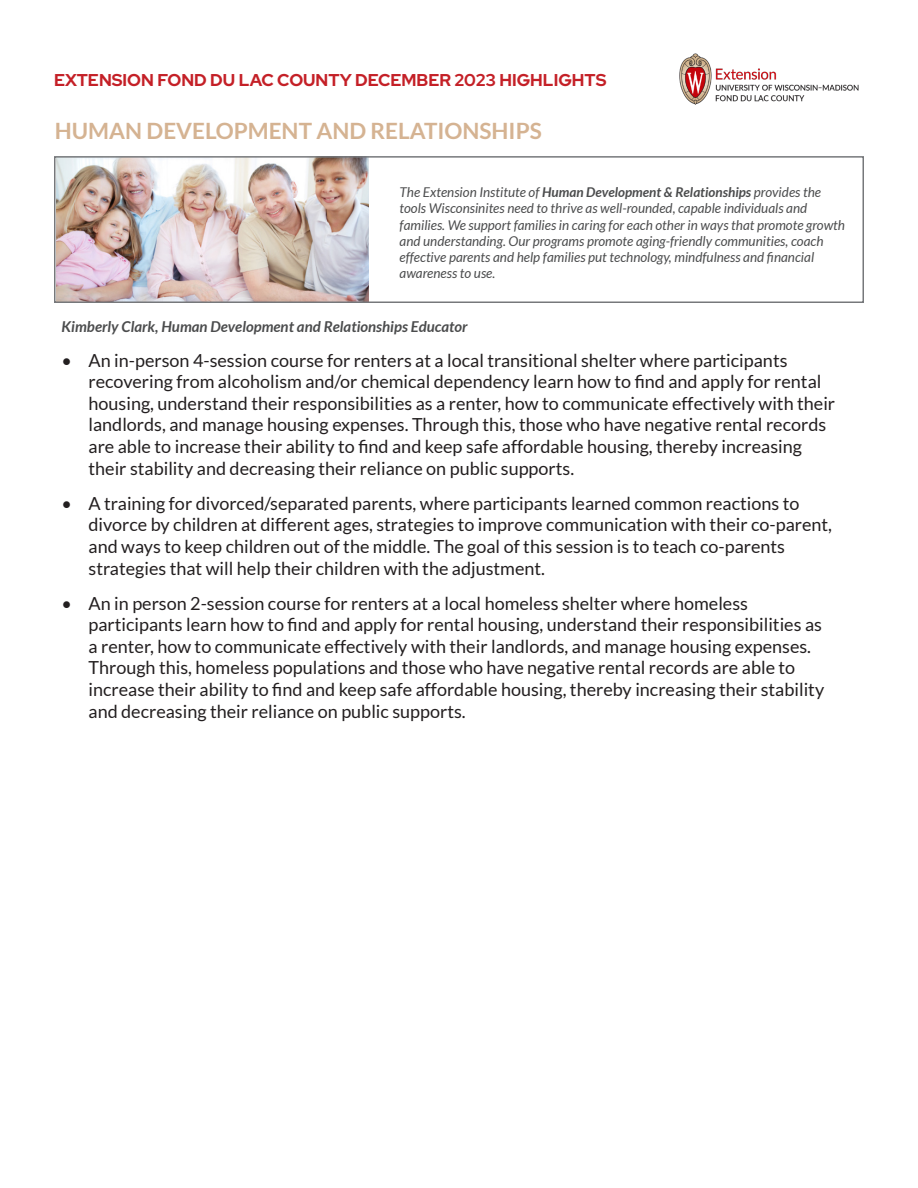
<style>
.page{position:relative;width:918px;height:1188px;background:#fff}
.page>*{position:absolute;margin:0;border:0;box-sizing:border-box;transform-origin:0 0}
.t1{font:700 22.5px "Lato";color:#d5b392}
.t2{font:18px/21.6px "Lato";color:#231f20}
.t3{font:700 17.1px "Red Hat Display";color:#c42027}
.t4{font:italic 700 15px "Lato";color:#4b4c4d}
.t5{font:italic 13.5px/16.2px "Lato";color:#4b4c4d}
.s1{font-weight:700}
</style>
<div class="page">
<img style="left:57px;top:159px;width:312px;height:141px">
<div style="left:54px;top:156px;width:810px;height:147px;border:2px solid #76787b"></div>
<img style="left:680px;top:54px;width:179px;height:51px">
<p class="t3" style="left:54px;top:69px;width:554px">EXTENSION FOND DU LAC COUNTY DECEMBER 2023 HIGHLIGHTS</p>
<p class="t1" style="left:55px;top:118px;width:488px">HUMAN DEVELOPMENT AND RELATIONSHIPS</p>
<p class="t5" style="left:400px;top:184px;width:447px">The Extension Institute of <span class="s1">Human Development &amp; Relationships</span> provides the tools Wisconsinites need to thrive as well-rounded, capable individuals and families. We support families in caring for each other in ways that promote growth and understanding. Our programs promote aging-friendly communities, coach effective parents and help families put technology, mindfulness and financial awareness to use.</p>
<p class="t4" style="left:62px;top:318px;width:408px">Kimberly Clark, Human Development and Relationships Educator</p>
<p class="t2" style="left:89px;top:349px;width:748px;text-indent:-27px">• An in-person 4-session course for renters at a local transitional shelter where participants recovering from alcoholism and/or chemical dependency learn how to find and apply for rental housing, understand their responsibilities as a renter, how to communicate effectively with their landlords, and manage housing expenses. Through this, those who have negative rental records are able to increase their ability to find and keep safe affordable housing, thereby increasing their stability and decreasing their reliance on public supports.</p>
<p class="t2" style="left:89px;top:492px;width:745px;text-indent:-27px">• A training for divorced/separated parents, where participants learned common reactions to divorce by children at different ages, strategies to improve communication with their co-parent, and ways to keep children out of the middle. The goal of this session is to teach co-parents strategies that will help their children with the adjustment.</p>
<p class="t2" style="left:89px;top:592px;width:737px;text-indent:-27px">• An in person 2-session course for renters at a local homeless shelter where homeless participants learn how to find and apply for rental housing, understand their responsibilities as a renter, how to communicate effectively with their landlords, and manage housing expenses.<br>Through this, homeless populations and those who have negative rental records are able to increase their ability to find and keep safe affordable housing, thereby increasing their stability and decreasing their reliance on public supports.</p>
</div>
